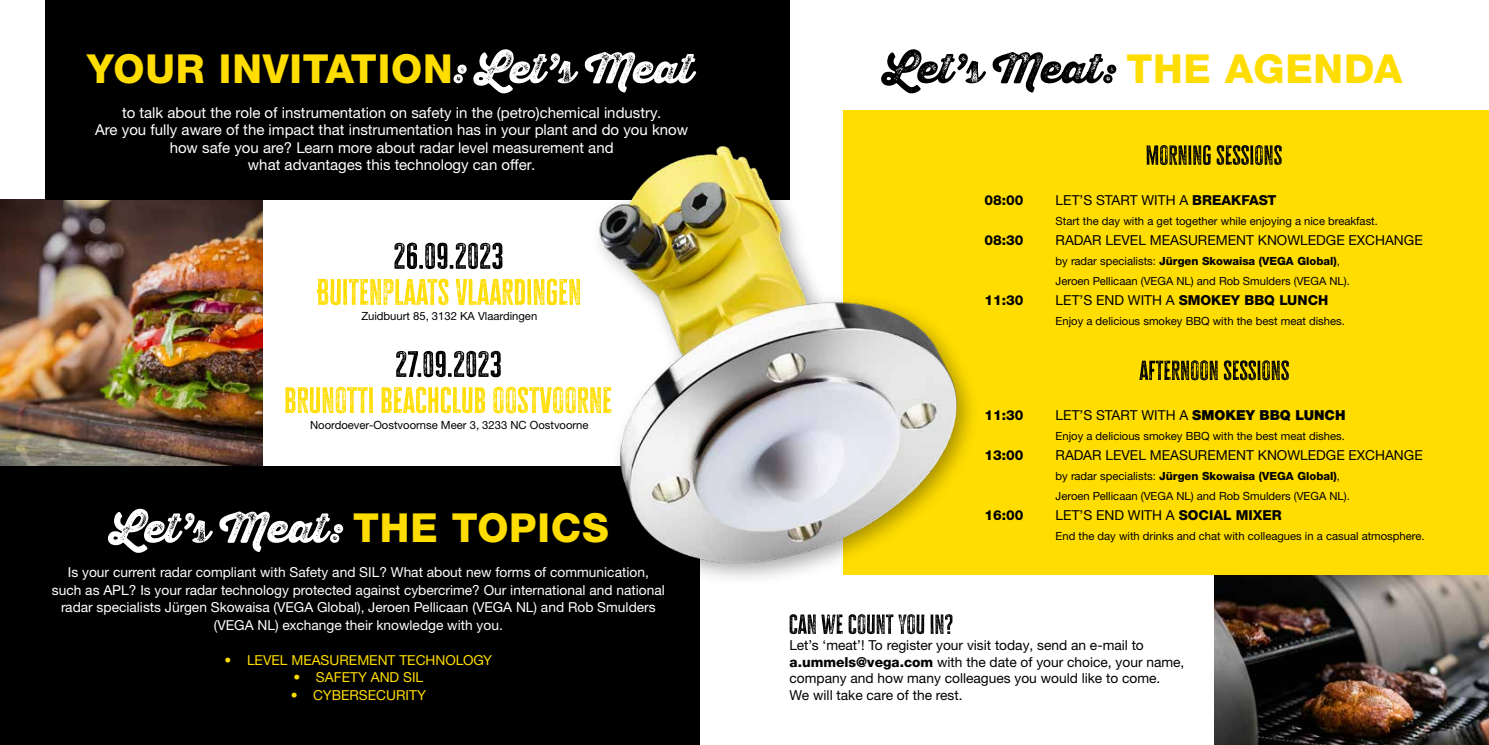
<style>
.page{position:relative;width:1489px;height:745px;background:#fff}
.page>*{position:absolute;margin:0;border:0;box-sizing:border-box;transform-origin:0 0}
.t1{font:800 40px "Helvetica Neue LTW1 G";letter-spacing:.02em;color:#fd0}
.t2{font:15px/17.5px "Helvetica Neue LTW1 G";color:#fff;text-align:center}
.t3{font:13.75px/16.5px "Helvetica Neue LTW1 G";color:#000}
.t4{font:13.75px/17.5px "Helvetica Neue LTW1 G";color:#fff;text-align:center}
.t5{font:800 13.75px "Helvetica Neue LTW1 G";color:#000}
.t6{font:13.75px "Helvetica Neue LTW1 G";color:#fd0}
.t7{font:11.25px/20px "Helvetica Neue LTW1 G";color:#000}
.s1{font-weight:800}
.s2{font-weight:400}
.s3{font-weight:900}
</style>
<div class="page">
<img style="left:0;top:199px;width:262px;height:267px">
<div style="left:45px;top:0;width:744px;height:199px;background:#000"></div>
<div style="left:0;top:466px;width:699px;height:278px;background:#000"></div>
<img style="left:1213px;top:574px;width:275px;height:170px">
<div style="left:843px;top:110px;width:645px;height:464px;background:#fd0"></div>
<svg style="left:453px;top:49px;width:243px;height:44px"></svg>
<svg style="left:108px;top:508px;width:235px;height:44px"></svg>
<svg style="left:394px;top:242px;width:108px;height:27px"></svg>
<svg style="left:317px;top:278px;width:243px;height:27px"></svg>
<svg style="left:396px;top:350px;width:105px;height:27px"></svg>
<svg style="left:285px;top:386px;width:275px;height:27px"></svg>
<svg style="left:789px;top:614px;width:163px;height:19px"></svg>
<svg style="left:881px;top:49px;width:235px;height:44px"></svg>
<svg style="left:1146px;top:145px;width:135px;height:20px"></svg>
<svg style="left:1139px;top:360px;width:149px;height:20px"></svg>
<img style="left:560px;top:125px;width:420px;height:455px">
<h1 class="t1" style="left:87px;top:45px;width:367px">YOUR INVITATION</h1>
<p class="t2" style="left:95px;top:103px;width:594px">to talk about the role of instrumentation on safety in the (petro)chemical industry.<br>Are you fully aware of the impact that instrumentation has in your plant and do you know how safe you are? Learn more about radar level measurement and<br>what advantages this technology can offer.</p>
<p class="t7" style="left:361px;top:305px;width:177px">Zuidbuurt 85, 3132 KA Vlaardingen</p>
<p class="t7" style="left:310px;top:415px;width:280px">Noordoever-Oostvoornse Meer 3, 3233 NC Oostvoorne</p>
<h1 class="t1" style="left:353px;top:504px;width:257px">THE TOPICS</h1>
<p class="t4" style="left:52px;top:563px;width:614px">Is your current radar compliant with Safety and SIL? What about new forms of communication, such as APL? Is your radar technology protected against cybercrime? Our international and national radar specialists Jürgen Skowaisa (VEGA Global), Jeroen Pellicaan (VEGA NL) and Rob Smulders (VEGA NL) exchange their knowledge with you.</p>
<p class="t6" style="left:224px;top:651px;width:269px">• LEVEL MEASUREMENT TECHNOLOGY</p>
<p class="t6" style="left:293px;top:668px;width:131px">• SAFETY AND SIL</p>
<p class="t6" style="left:291px;top:686px;width:137px">• CYBERSECURITY</p>
<h1 class="t1" style="left:1126px;top:45px;width:277px">THE AGENDA</h1>
<p class="t5" style="left:984px;top:191px;width:40px">08:00</p>
<p class="t3" style="left:1055px;top:191px;width:222px">LET’S START WITH A <span class="s1">BREAKFAST</span></p>
<p class="t7" style="left:1055px;top:210px;width:324px">Start the day with a get together while enjoying a nice breakfast.</p>
<p class="t5" style="left:984px;top:231px;width:40px">08:30</p>
<p class="t3" style="left:1055px;top:231px;width:368px">RADAR LEVEL MEASUREMENT KNOWLEDGE EXCHANGE</p>
<p class="t7" style="left:1055px;top:250px;width:296px">by radar specialists: <span class="s1">Jürgen Skowaisa (VEGA Global)</span>,<br>Jeroen Pellicaan (VEGA NL) and Rob Smulders (VEGA NL).</p>
<p class="t5" style="left:984px;top:291px;width:40px">11:30</p>
<p class="t5" style="left:1055px;top:291px;width:274px"><span class="s2">LET’S END WITH A</span> SMOKEY BBQ LUNCH</p>
<p class="t7" style="left:1055px;top:310px;width:291px">Enjoy a delicious smokey BBQ with the best meat dishes.</p>
<p class="t5" style="left:984px;top:406px;width:40px">11:30</p>
<p class="t3" style="left:1055px;top:406px;width:291px">LET’S START WITH A <span class="s3">SMOKEY BBQ LUNCH</span></p>
<p class="t7" style="left:1055px;top:425px;width:291px">Enjoy a delicious smokey BBQ with the best meat dishes.</p>
<p class="t5" style="left:984px;top:446px;width:40px">13:00</p>
<p class="t3" style="left:1055px;top:446px;width:368px">RADAR LEVEL MEASUREMENT KNOWLEDGE EXCHANGE</p>
<p class="t7" style="left:1055px;top:465px;width:296px">by radar specialists: <span class="s1">Jürgen Skowaisa (VEGA Global)</span>,<br>Jeroen Pellicaan (VEGA NL) and Rob Smulders (VEGA NL).</p>
<p class="t5" style="left:984px;top:506px;width:40px">16:00</p>
<p class="t3" style="left:1055px;top:506px;width:228px">LET’S END WITH A <span class="s1">SOCIAL MIXER</span></p>
<p class="t7" style="left:1055px;top:525px;width:370px">End the day with drinks and chat with colleagues in a casual atmosphere.</p>
<p class="t3" style="left:789px;top:636px;width:396px">Let’s ‘meat’! To register your visit today, send an e-mail to <span class="s1">a.ummels@vega.com</span> with the date of your choice, your name, company and how many colleagues you would like to come.<br>We will take care of the rest.</p>
</div>
